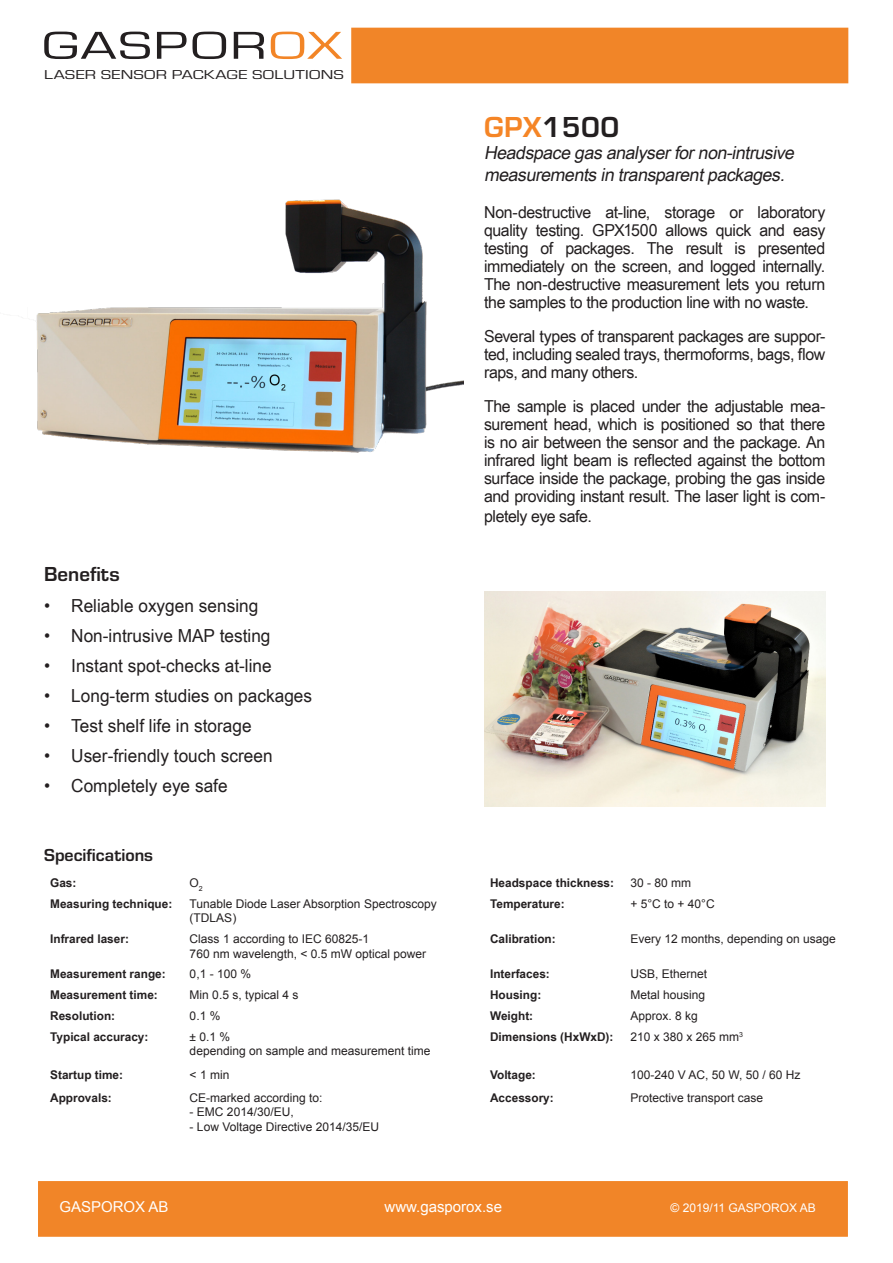
<style>
.page{position:relative;width:893px;height:1263px;background:#fff}
.page>*{position:absolute;margin:0;border:0;box-sizing:border-box;transform-origin:0 0}
.t1{font:40.35px "Eurostile";letter-spacing:.02em;color:#231f20;scale:1.47 1}
.t2{font:700 30px "Eurostile";letter-spacing:.02em;color:#231f20}
.t3{font:700 21px "Eurostile";color:#231f20}
.t4{font:18px "Arial Narrow";color:#231f20;scale:1.17 1}
.t5{font:italic 18px "Arial Narrow";color:#231f20;scale:1.2 1}
.t6{font:700 18px "Eurostile";color:#231f20}
.t7{font:16.5px/18px "Arial Narrow";letter-spacing:-.02em;color:#231f20;text-align:justify;scale:1.18 1}
.t8{font:15px "Arial";color:#fff}
.t9{font:13.35px "Eurostile";color:#231f20;scale:1.36 1}
.t10{font:12px/14.4px "Arial";color:#231f20}
.t11{font:700 12px "Arial Narrow";color:#231f20;scale:1.2 1}
.t12{font:12px "Arial";color:#fff}
.s1{color:#f28527}
.s2{color:#f58526}
</style>
<div class="page">
<div style="left:351px;top:28px;width:497px;height:55px;background:#f18528"></div>
<div style="left:38px;top:1181px;width:810px;height:56px;background:#f18528;border:2px solid #f28527"></div>
<img style="left:36px;top:199px;width:427px;height:254px">
<img style="left:484px;top:592px;width:341px;height:214px">
<p class="t1" style="left:42px;top:18px;width:206px">GASPOR<span class="s1">OX</span></p>
<p class="t9" style="left:44px;top:65px;width:222px">LASER SENSOR PACKAGE SOLUTIONS</p>
<p class="t3" style="left:44px;top:559px;width:77px">Benefits</p>
<p class="t4" style="left:44px;top:592px;width:185px">• Reliable oxygen sensing</p>
<p class="t4" style="left:44px;top:622px;width:195px">• Non-intrusive MAP testing</p>
<p class="t4" style="left:44px;top:652px;width:196px">• Instant spot-checks at-line</p>
<p class="t4" style="left:44px;top:682px;width:231px">• Long-term studies on packages</p>
<p class="t4" style="left:44px;top:712px;width:179px">• Test shelf life in storage</p>
<p class="t4" style="left:44px;top:742px;width:197px">• User-friendly touch screen</p>
<p class="t4" style="left:44px;top:773px;width:158px">• Completely eye safe</p>
<p class="t6" style="left:44px;top:842px;width:110px">Specifications</p>
<p class="t2" style="left:484px;top:105px;width:137px"><span class="s2">GPX</span>1500</p>
<p class="t5" style="left:484px;top:139px;width:264px">Headspace gasanalyserfornon-intrusive</p>
<p class="t5" style="left:484px;top:162px;width:256px">measurementsin transparentpackages.</p>
<p class="t7" style="left:484px;top:203px;width:291px">Non-destructive at-line, storage or laboratory quality testing. GPX1500 allows quick and easy testing of packages. The result is presented immediately on the screen, and logged internally.<br>The non-destructive measurement lets you return the samples to the production line with no waste.</p>
<p class="t7" style="left:484px;top:327px;width:291px">Several types of transparent packages are suppor&shy;ted, including sealed trays, thermoforms, bags, flow raps, and many others.</p>
<p class="t7" style="left:484px;top:397px;width:291px">The sample is placed under the adjustable mea&shy;surement head, which is positioned so that there is no air between the sensor and the package. An infrared light beam is reflected against the bottom surface inside the package, probing the gas inside and providing instant result. The laser light is com-</p>
<p class="t7" style="left:484px;top:507px;width:93px">pletely eye safe.</p>
<p class="t11" style="left:50px;top:873px;width:23px">Gas:</p>
<p class="t10" style="left:190px;top:875px;width:15px">O<sub>2</sub></p>
<p class="t11" style="left:490px;top:873px;width:105px">Headspace thickness:</p>
<p class="t10" style="left:630px;top:875px;width:62px">30 - 80 mm</p>
<p class="t11" style="left:50px;top:895px;width:103px">Measuring technique:</p>
<p class="t10" style="left:190px;top:897px;width:249px">Tunable Diode Laser Absorption Spectroscopy (TDLAS)</p>
<p class="t11" style="left:490px;top:895px;width:64px">Temperature:</p>
<p class="t10" style="left:630px;top:897px;width:86px">+ 5°C to + 40°C</p>
<p class="t11" style="left:50px;top:930px;width:67px">Infrared laser:</p>
<p class="t10" style="left:190px;top:932px;width:181px">Class 1 according to IEC 60825-1</p>
<p class="t10" style="left:190px;top:946px;width:238px">760 nm wavelength, &lt; 0.5 mW optical power</p>
<p class="t11" style="left:490px;top:930px;width:56px">Calibration:</p>
<p class="t10" style="left:630px;top:932px;width:207px">Every 12 months, depending on usage</p>
<p class="t11" style="left:50px;top:965px;width:98px">Measurement range:</p>
<p class="t10" style="left:190px;top:967px;width:63px">0,1 - 100 %</p>
<p class="t11" style="left:490px;top:965px;width:51px">Interfaces:</p>
<p class="t10" style="left:630px;top:967px;width:78px">USB, Ethernet</p>
<p class="t11" style="left:50px;top:986px;width:91px">Measurement time:</p>
<p class="t10" style="left:190px;top:988px;width:110px">Min 0.5 s, typical 4 s</p>
<p class="t11" style="left:490px;top:986px;width:44px">Housing:</p>
<p class="t10" style="left:630px;top:988px;width:76px">Metal housing</p>
<p class="t11" style="left:50px;top:1006px;width:56px">Resolution:</p>
<p class="t10" style="left:190px;top:1008px;width:32px">0.1 %</p>
<p class="t11" style="left:490px;top:1006px;width:37px">Weight:</p>
<p class="t10" style="left:630px;top:1008px;width:69px">Approx. 8 kg</p>
<p class="t11" style="left:50px;top:1028px;width:83px">Typical accuracy:</p>
<p class="t10" style="left:190px;top:1030px;width:42px">± 0.1 %</p>
<p class="t10" style="left:190px;top:1044px;width:242px">depending on sample and measurement time</p>
<p class="t11" style="left:490px;top:1028px;width:104px">Dimensions (HxWxD):</p>
<p class="t10" style="left:630px;top:1030px;width:114px">210 x 380 x 265 mm<sup>3</sup></p>
<p class="t11" style="left:50px;top:1065px;width:62px">Startup time:</p>
<p class="t10" style="left:190px;top:1067px;width:41px">&lt; 1 min</p>
<p class="t11" style="left:490px;top:1065px;width:40px">Voltage:</p>
<p class="t10" style="left:630px;top:1067px;width:172px">100-240 V AC, 50 W, 50 / 60 Hz</p>
<p class="t11" style="left:50px;top:1089px;width:53px">Approvals:</p>
<p class="t10" style="left:190px;top:1091px;width:134px">CE-marked according to:</p>
<p class="t10" style="left:190px;top:1105px;width:106px">- EMC 2014/30/EU,</p>
<p class="t10" style="left:190px;top:1119px;width:191px">- Low Voltage Directive 2014/35/EU</p>
<p class="t11" style="left:490px;top:1089px;width:55px">Accessory:</p>
<p class="t10" style="left:630px;top:1091px;width:134px">Protective transport case</p>
<p class="t8" style="left:59px;top:1197px;width:111px">GASPOROX AB</p>
<p class="t8" style="left:385px;top:1197px;width:119px">www.gasporox.se</p>
<p class="t12" style="left:671px;top:1200px;width:147px">© 2019/11 GASPOROX AB</p>
</div>
